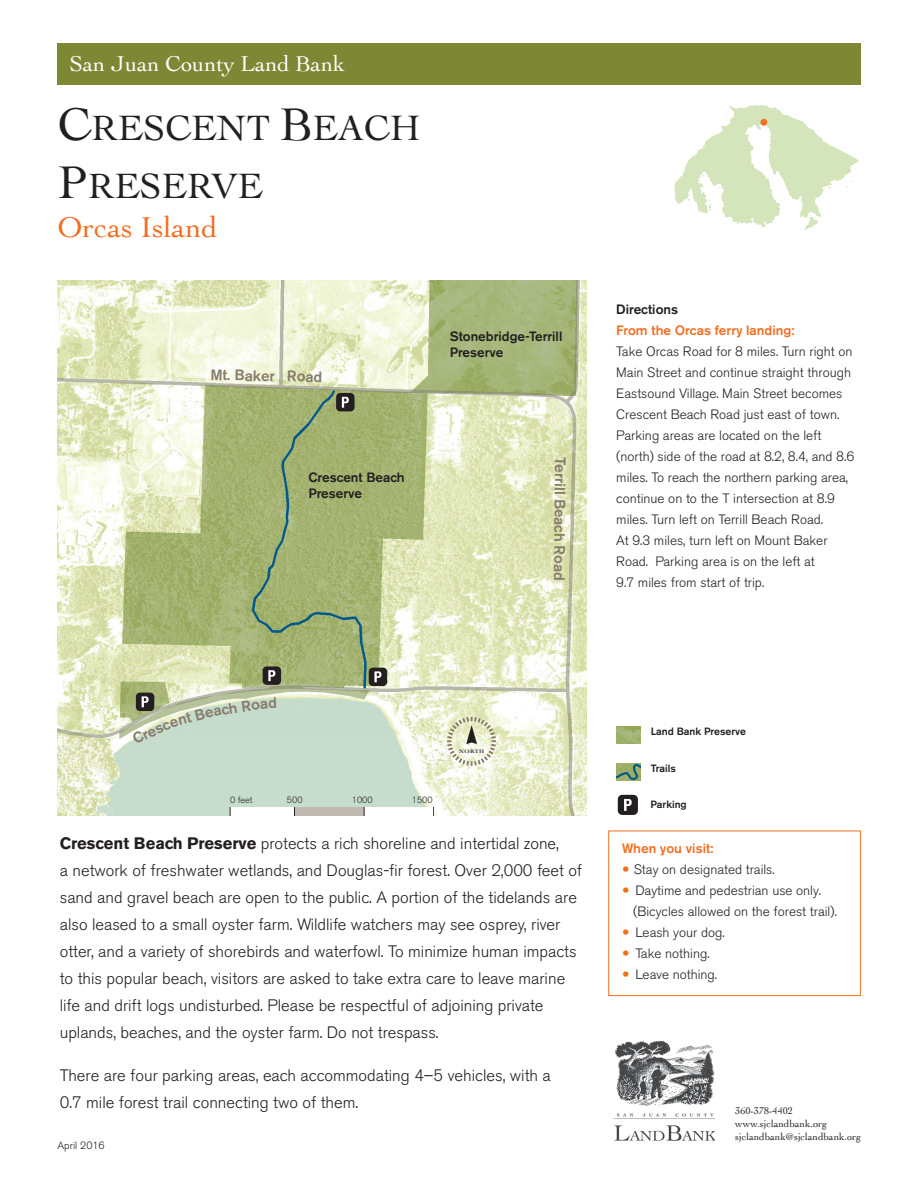
<style>
.page{position:relative;width:918px;height:1188px;background:#fff}
.page>*{position:absolute;margin:0;border:0;box-sizing:border-box;transform-origin:0 0}
.t1{font:36.9px/57.8px "Cochin";color:#231f20}
.t2{font:30px "Cochin";color:#f36e21}
.t3{font:22.5px "Cochin";color:#fff}
.wide_GRAPH{font:300 16.5px/27px "Akzidenz Grotesk BE";color:#231f20}
.Road_TYPE{font:500 15px "Akzidenz Grotesk BE";color:#877b6b}
.directions_text{font:300 13.5px/21px "Akzidenz Grotesk BE";color:#231f20}
.t4{font:500 13.5px/16.4px "Akzidenz Grotesk BE";color:#231f20}
.t5{font:500 13.5px "Akzidenz Grotesk BE";color:#f36e21}
.t6{font:500 10.5px "Akzidenz Grotesk BE";color:#231f20}
.t7{font:300 10.5px "Akzidenz Grotesk BE";color:#231f20}
.t8{font:10.2px/12.8px "Cochin";color:#231f20}
.Scale_bar__TYPE{font:300 9px "Akzidenz Grotesk BE";color:#231f20}
.t9{font:700 5.25px "Cochin";letter-spacing:.09em;color:#231f20;scale:1.15 1}
.s1{font-size:48.15px}
.s2{font-weight:500;color:#f36e21}
.s3{font-weight:700}
.s4{font-size:22.5px;color:#f36e21}
</style>
<div class="page">
<img style="left:57px;top:280px;width:529px;height:536px">
<div style="left:57px;top:44px;width:804px;height:42px;background:#7e8733"></div>
<div style="left:608px;top:831px;width:253px;height:165px;border:1px solid #f36e21"></div>
<div style="left:230px;top:807px;width:204px;height:9px;background:#fff"></div>
<div style="left:295px;top:807px;width:69px;height:9px;background:#c0bab2"></div>
<svg style="left:446px;top:716px;width:51px;height:51px"></svg>
<div style="left:336px;top:393px;width:19px;height:18px;background:#231f20;border-radius:4px"></div>
<svg style="left:342px;top:397px;width:7px;height:11px"></svg>
<div style="left:369px;top:668px;width:18px;height:18px;background:#231f20;border-radius:4px"></div>
<svg style="left:374px;top:671px;width:7px;height:11px"></svg>
<div style="left:263px;top:666px;width:18px;height:19px;background:#231f20;border-radius:4px"></div>
<svg style="left:268px;top:670px;width:7px;height:11px"></svg>
<div style="left:136px;top:693px;width:18px;height:18px;background:#231f20;border-radius:4px"></div>
<div style="left:618px;top:795px;width:20px;height:20px;background:#231f20;border-radius:4px"></div>
<svg style="left:624px;top:799px;width:8px;height:12px"></svg>
<img style="left:617px;top:763px;width:23px;height:17px">
<img style="left:617px;top:727px;width:23px;height:16px">
<img style="left:613px;top:1040px;width:102px;height:101px">
<svg style="left:674px;top:105px;width:185px;height:125px"></svg>
<div style="left:760px;top:119px;width:7px;height:7px;background:#f36e21;border-radius:50%"></div>
<svg style="left:132px;top:696px;width:144px;height:48px;background:#c1d3be"></svg>
<p class="t3" style="left:69px;top:49px;width:277px">San Juan County Land Bank</p>
<p class="t1" style="left:57px;top:98px;width:365px"><span class="s1">C</span>RESCENT <span class="s1">B</span>EACH<br><span class="s1">P</span>RESERVE</p>
<p class="t2" style="left:57px;top:207px;width:162px">Orcas Island</p>
<p class="Road_TYPE" style="left:211px;top:365px;width:113px;rotate:1deg">Mt. Baker Road</p>
<p class="t4" style="left:308px;top:469px;width:98px">Crescent Beach<br>Preserve</p>
<p class="t4" style="left:450px;top:328px;width:114px">Stonebridge-Terrill<br>Preserve</p>
<p class="Road_TYPE" style="left:570px;top:458px;width:125px;rotate:91deg">Terrill Beach Road</p>
<p class="t4" style="left:616px;top:301px;width:63px">Directions</p>
<p class="directions_text" style="left:616px;top:320px;width:240px"><span class="s2">From the Orcas ferry landing:<br></span>Take Orcas Road for 8 miles. Turn right on Main Street and continue straight through Eastsound Village. Main Street becomes Crescent Beach Road just east of town.<br>Parking areas are located on the left (north) side of the road at 8.2, 8.4, and 8.6 miles. To reach the northern parking area, continue on to the T intersection at 8.9 miles. Turn left on Terrill Beach Road.<br>At 9.3 miles, turn left on Mount Baker Road. Parking area is on the left at<br>9.7 miles from start of trip.</p>
<p class="Scale_bar__TYPE" style="left:230px;top:795px;width:24px">0 feet</p>
<p class="Scale_bar__TYPE" style="left:287px;top:795px;width:17px">500</p>
<p class="Scale_bar__TYPE" style="left:352px;top:795px;width:22px">1000</p>
<p class="Scale_bar__TYPE" style="left:412px;top:795px;width:22px">1500</p>
<p class="t9" style="left:459px;top:747px;width:23px">NORTH</p>
<p class="wide_GRAPH" style="left:60px;top:830px;width:524px"><span class="s3">Crescent Beach Preserve</span> protects a rich shoreline and intertidal zone,<br>a network of freshwater wetlands, and Douglas-fir forest. Over 2,000 feet of sand and gravel beach are open to the public. A portion of the tidelands are also leased to a small oyster farm. Wildlife watchers may see osprey, river otter, and a variety of shorebirds and waterfowl. To minimize human impacts to this popular beach, visitors are asked to take extra care to leave marine life and drift logs undisturbed. Please be respectful of adjoining private uplands, beaches, and the oyster farm. Do not trespass.</p>
<p class="wide_GRAPH" style="left:60px;top:1062px;width:493px">There are four parking areas, each accommodating 4–5 vehicles, with a<br>0.7 mile forest trail connecting two of them.</p>
<p class="t7" style="left:57px;top:1139px;width:49px">April 2016</p>
<p class="t6" style="left:651px;top:725px;width:97px">Land Bank Preserve</p>
<p class="t6" style="left:651px;top:762px;width:27px">Trails</p>
<p class="t6" style="left:650px;top:798px;width:38px">Parking</p>
<p class="t5" style="left:622px;top:840px;width:93px">When you visit:</p>
<p class="directions_text" style="left:622px;top:859px;width:154px"><span class="s4">•</span> Stay on designated trails.</p>
<p class="directions_text" style="left:633px;top:880px;width:205px;text-indent:-11px"><span class="s4">•</span> Daytime and pedestrian use only. (Bicycles allowed on the forest trail).</p>
<p class="directions_text" style="left:622px;top:922px;width:104px"><span class="s4">•</span> Leash your dog.</p>
<p class="directions_text" style="left:622px;top:943px;width:89px"><span class="s4">•</span> Take nothing.</p>
<p class="directions_text" style="left:622px;top:964px;width:96px"><span class="s4">•</span> Leave nothing.</p>
<p class="t8" style="left:735px;top:1104px;width:93px">360-378-4402 www.sjclandbank.org</p>
<p class="t8" style="left:735px;top:1130px;width:128px">sjclandbank@sjclandbank.org</p>
</div>
